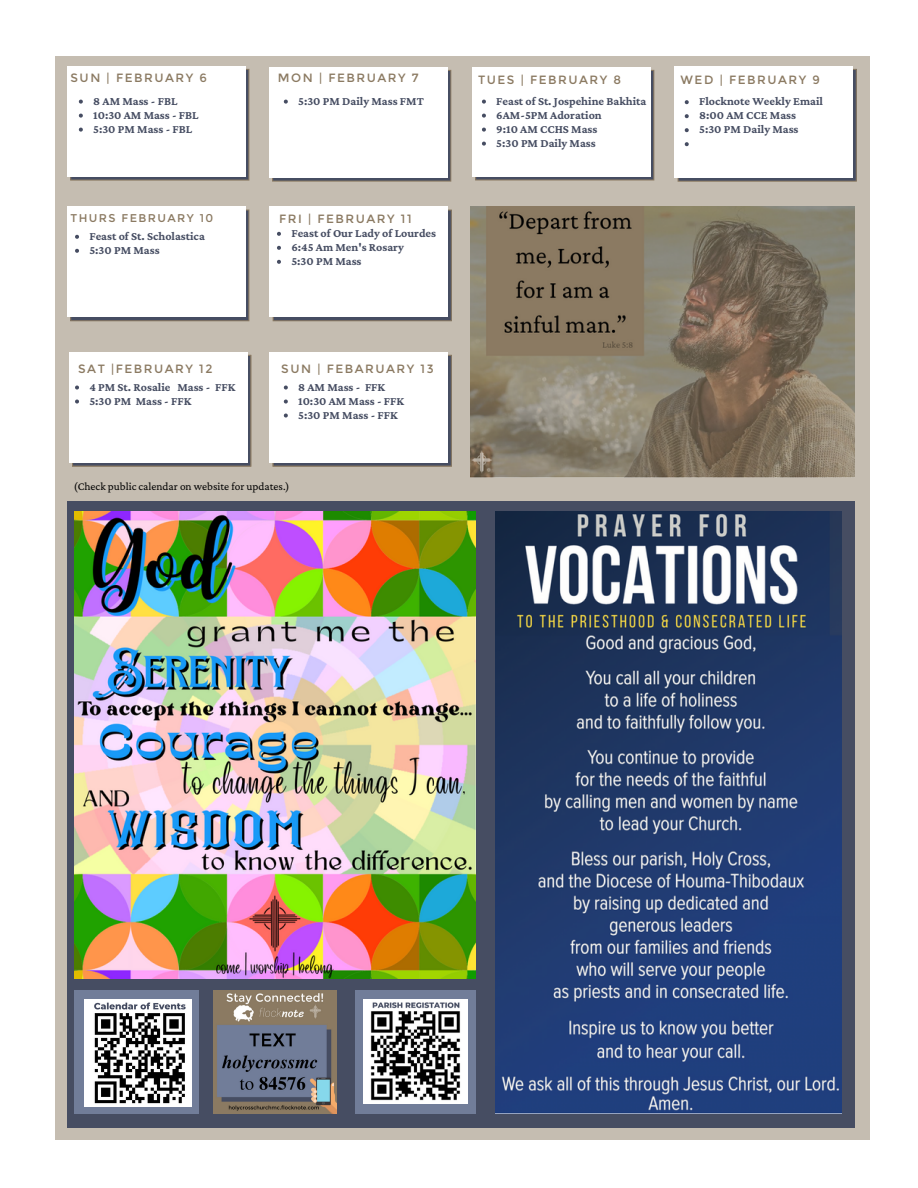
<style>
.page{position:relative;width:918px;height:1188px;background:#fff}
.page>*{position:absolute;margin:0;border:0;box-sizing:border-box;transform-origin:0 0}
.t1{font:700 12px "Crimson Pro";color:#464d62}
.t2{font:12px "Montserrat";letter-spacing:.125em;color:#8b7a62}
.t3{font:11.4px "Crimson Pro";color:#000}
.t4{font:11.25px "Montserrat";letter-spacing:.125em;color:#8b7a62}
</style>
<div class="page">
<div style="left:56px;top:56px;width:814px;height:1084px;background:#c5bdb1"></div>
<div style="left:67px;top:66px;width:178px;height:111px;background:#fff"></div>
<div style="left:269px;top:67px;width:178px;height:111px;background:#fff"></div>
<div style="left:472px;top:67px;width:178px;height:109px;background:#fff"></div>
<div style="left:270px;top:207px;width:178px;height:110px;background:#fff"></div>
<div style="left:67px;top:207px;width:178px;height:110px;background:#fff"></div>
<div style="left:675px;top:66px;width:178px;height:112px;background:#fff"></div>
<div style="left:67px;top:501px;width:788px;height:627px;background:#464d62"></div>
<div style="left:355px;top:990px;width:120px;height:124px;background:#717d99"></div>
<img style="left:363px;top:999px;width:105px;height:105px">
<img style="left:496px;top:512px;width:345px;height:602px">
<div style="left:74px;top:991px;width:125px;height:123px;background:#717d99"></div>
<img style="left:85px;top:1000px;width:106px;height:107px">
<img style="left:214px;top:991px;width:122px;height:122px">
<div style="left:270px;top:352px;width:178px;height:111px;background:#fff"></div>
<div style="left:69px;top:352px;width:178px;height:111px;background:#fff"></div>
<img style="left:74px;top:512px;width:402px;height:467px">
<img style="left:470px;top:207px;width:385px;height:271px">
<svg style="left:475px;top:70px;width:179px;height:110px"></svg>
<svg style="left:273px;top:210px;width:179px;height:111px"></svg>
<svg style="left:70px;top:210px;width:179px;height:111px"></svg>
<svg style="left:273px;top:355px;width:179px;height:112px"></svg>
<svg style="left:72px;top:355px;width:179px;height:112px"></svg>
<svg style="left:678px;top:69px;width:179px;height:113px"></svg>
<svg style="left:70px;top:69px;width:179px;height:112px"></svg>
<svg style="left:272px;top:70px;width:179px;height:112px"></svg>
<p class="t2" style="left:71px;top:70px;width:138px">SUN | FEBRUARY 6</p>
<p class="t1" style="left:93px;top:94px;width:86px">8 AM Mass - FBL</p>
<p class="t1" style="left:93px;top:108px;width:107px">10:30 AM Mass - FBL</p>
<p class="t1" style="left:93px;top:122px;width:101px">5:30 PM Mass - FBL</p>
<p class="t2" style="left:278px;top:71px;width:142px">MON | FEBRUARY 7</p>
<p class="t2" style="left:478px;top:73px;width:145px">TUES | FEBRUARY 8</p>
<p class="t2" style="left:681px;top:73px;width:141px">WED | FEBRUARY 9</p>
<p class="t1" style="left:298px;top:94px;width:127px">5:30 PM Daily Mass FMT</p>
<p class="t1" style="left:496px;top:94px;width:152px">Feast of St. Jospehine Bakhita</p>
<p class="t1" style="left:496px;top:108px;width:107px">6AM-5PM Adoration</p>
<p class="t1" style="left:496px;top:122px;width:103px">9:10 AM CCHS Mass</p>
<p class="t1" style="left:496px;top:136px;width:101px">5:30 PM Daily Mass</p>
<p class="t1" style="left:699px;top:94px;width:125px">Flocknote Weekly Email</p>
<p class="t1" style="left:699px;top:108px;width:98px">8:00 AM CCE Mass</p>
<p class="t1" style="left:699px;top:122px;width:101px">5:30 PM Daily Mass</p>
<p class="t4" style="left:71px;top:211px;width:144px">THURS FEBRUARY 10</p>
<p class="t2" style="left:279px;top:211px;width:134px">FRI | FEBRUARY 11</p>
<p class="t1" style="left:89px;top:229px;width:117px">Feast of St. Scholastica</p>
<p class="t1" style="left:89px;top:243px;width:72px">5:30 PM Mass</p>
<p class="t1" style="left:291px;top:226px;width:146px">Feast of Our Lady of Lourdes</p>
<p class="t1" style="left:291px;top:240px;width:114px">6:45 Am Men's Rosary</p>
<p class="t1" style="left:291px;top:254px;width:72px">5:30 PM Mass</p>
<p class="t2" style="left:78px;top:361px;width:136px">SAT |FEBRUARY 12</p>
<p class="t2" style="left:281px;top:361px;width:154px">SUN | FEBARUARY 13</p>
<p class="t1" style="left:89px;top:380px;width:147px">4 PM St. Rosalie Mass - FFK</p>
<p class="t1" style="left:89px;top:394px;width:103px">5:30 PM Mass - FFK</p>
<p class="t1" style="left:298px;top:380px;width:89px">8 AM Mass - FFK</p>
<p class="t1" style="left:298px;top:394px;width:108px">10:30 AM Mass - FFK</p>
<p class="t1" style="left:298px;top:408px;width:101px">5:30 PM Mass - FFK</p>
<p class="t3" style="left:74px;top:480px;width:217px">(Check public calendar on website for updates.)</p>
</div>
